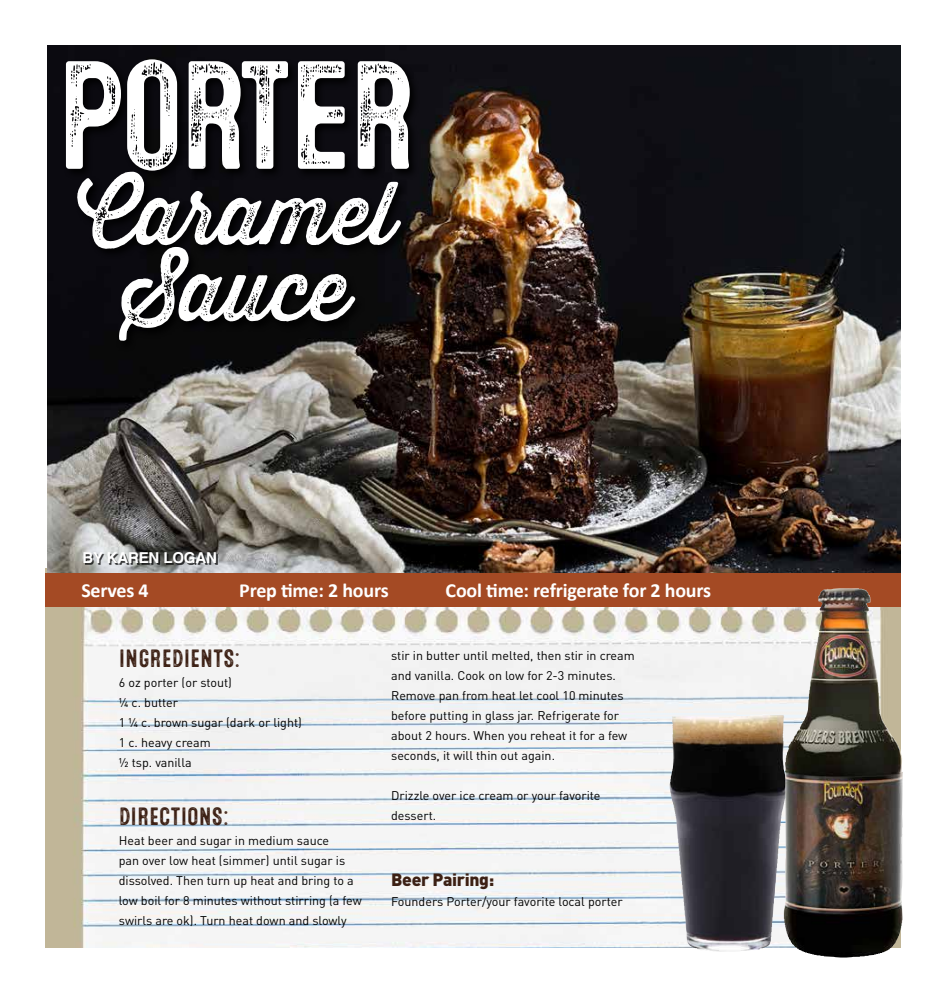
<style>
.page{position:relative;width:945px;height:990px;background:#fff}
.page>*{position:absolute;margin:0;border:0;box-sizing:border-box;transform-origin:0 0}
.t1{font:153.75px "Microbrew Soft Four";letter-spacing:-.05em;color:#fff}
.t2{font:86.25px/76.2px "Thirsty Rough Reg Two";color:#fff;text-align:center}
.t3{font:25px "Microbrew Soft Four";color:#3c2014}
.t4{font:700 20px "Calibri";letter-spacing:-.01em;color:#fff}
.t5{font:900 17.5px "DIN";letter-spacing:-.02em;color:#3c2014}
.t6{font:700 15px "Helvetica";letter-spacing:-.01em;color:#fff}
.t7{font:12.5px/20px "DIN";color:#000}
</style>
<div class="page">
<img style="left:45px;top:569px;width:739px;height:379px">
<img style="left:48px;top:45px;width:853px;height:528px">
<div style="left:63px;top:57px;width:357px;height:294px;background:#09080a"></div>
<div style="left:45px;top:573px;width:856px;height:34px;background:#a44a24"></div>
<div style="left:85px;top:554px;width:133px;height:11px;background:#000;opacity:.75"></div>
<img style="left:669px;top:714px;width:115px;height:238px">
<img style="left:784px;top:589px;width:119px;height:369px">
<h1 class="t1" style="left:54px;top:28px;width:366px">PORTER</h1>
<h2 class="t2" style="left:77px;top:175px;width:320px">Caramel<br>Sauce</h2>
<p class="t6" style="left:82px;top:545px;width:136px">BY KAREN LOGAN</p>
<h3 class="t4" style="left:81px;top:578px;width:69px">Serves 4</h3>
<h3 class="t4" style="left:239px;top:578px;width:151px">Prep time: 2 hours</h3>
<h3 class="t4" style="left:446px;top:578px;width:267px">Cool time: refrigerate for 2 hours</h3>
<h3 class="t3" style="left:119px;top:644px;width:123px">INGREDIENTS:</h3>
<p class="t7" style="left:119px;top:673px;width:185px">6 oz porter (or stout)<br>¼ c. butter<br>1 ¼ c. brown sugar (dark or light)<br>1 c. heavy cream<br>½ tsp. vanilla</p>
<h3 class="t3" style="left:119px;top:802px;width:111px">DIRECTIONS:</h3>
<p class="t7" style="left:119px;top:830px;width:245px">Heat beer and sugar in medium sauce<br>pan over low heat (simmer) until sugar is dissolved. Then turn up heat and bring to a low boil for 8 minutes without stirring (a few swirls are ok). Turn heat down and slowly</p>
<p class="t7" style="left:391px;top:645px;width:245px">stir in butter until melted, then stir in cream and vanilla. Cook on low for 2-3 minutes.<br>Remove pan from heat let cool 10 minutes before putting in glass jar. Refrigerate for about 2 hours. When you reheat it for a few seconds, it will thin out again.</p>
<p class="t7" style="left:391px;top:785px;width:211px">Drizzle over ice cream or your favorite dessert.</p>
<h3 class="t5" style="left:391px;top:868px;width:105px">Beer Pairing:</h3>
<p class="t7" style="left:391px;top:891px;width:233px">Founders Porter/your favorite local porter</p>
</div>
